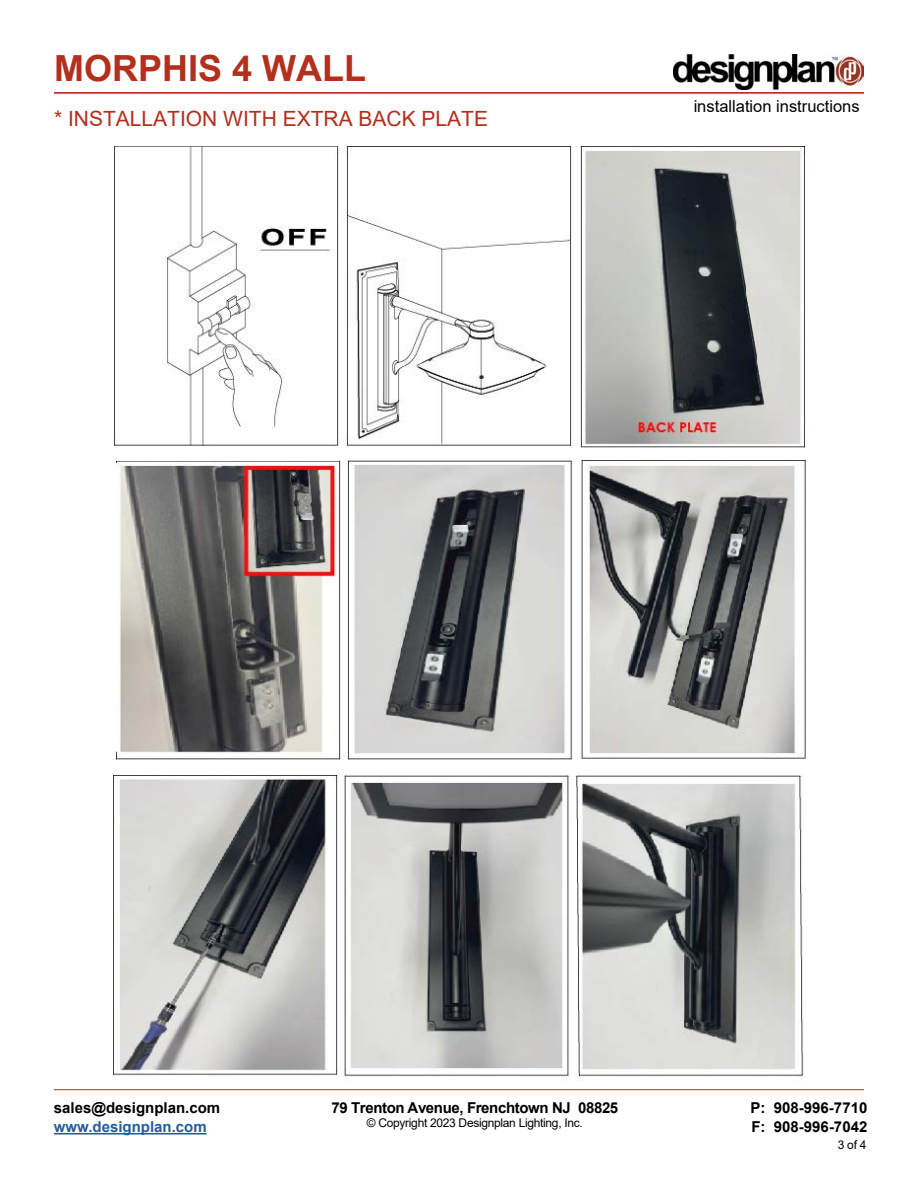
<style>
.page{position:relative;width:918px;height:1188px;background:#fff}
.page>*{position:absolute;margin:0;border:0;box-sizing:border-box;transform-origin:0 0}
.t1{font:700 36px "Arial";color:#b32f1e}
.t2{font:21px "Arial";color:#b22f1d}
.t3{font:16.5px "Arial";color:#000}
.t4{font:700 15px/19.5px "Arial";color:#000}
.t5{font:700 15px "Arial";letter-spacing:-.025em;color:#000}
.t6{font:700 15px "Arial";color:#215e9e}
.t7{font:12px "Arial";letter-spacing:-.025em;color:#000}
.t8{font:12px "Arial";color:#000}
.s1{font-style:inherit}
</style>
<div class="page">
<hr style="left:54px;top:1089px;width:810px;height:1px;background:#b32f1e">
<hr style="left:54px;top:1133px;width:153px;height:2px;background:#215e9e">
<hr style="left:54px;top:93px;width:810px;height:1px;background:#b32f1e">
<img style="left:674px;top:54px;width:189px;height:35px">
<img style="left:114px;top:147px;width:692px;height:300px">
<img style="left:116px;top:460px;width:690px;height:300px">
<img style="left:113px;top:776px;width:691px;height:305px">
<p class="t1" style="left:54px;top:43px;width:314px">MORPHIS 4 WALL</p>
<h2 class="t2" style="left:54px;top:104px;width:436px">* INSTALLATION WITH EXTRA BACK PLATE</h2>
<p class="t3" style="left:694px;top:94px;width:167px">installation instructions</p>
<p class="t4" style="left:54px;top:1098px;width:168px">sales@designplan.com</p>
<p class="t6" style="left:54px;top:1116px;width:154px">www.designplan.com</p>
<p class="t5" style="left:331px;top:1097px;width:288px">79 Trenton Avenue, Frenchtown NJ 08825</p>
<p class="t7" style="left:367px;top:1114px;width:217px">© Copyright 202<span class="s1">3</span> Designplan Lighting, Inc.</p>
<p class="t4" style="left:751px;top:1098px;width:118px">P: 908-996-7710<br>F: 908-996-7042</p>
<p class="t8" style="left:838px;top:1136px;width:30px">3 o<span class="s1">f</span> 4</p>
</div>
